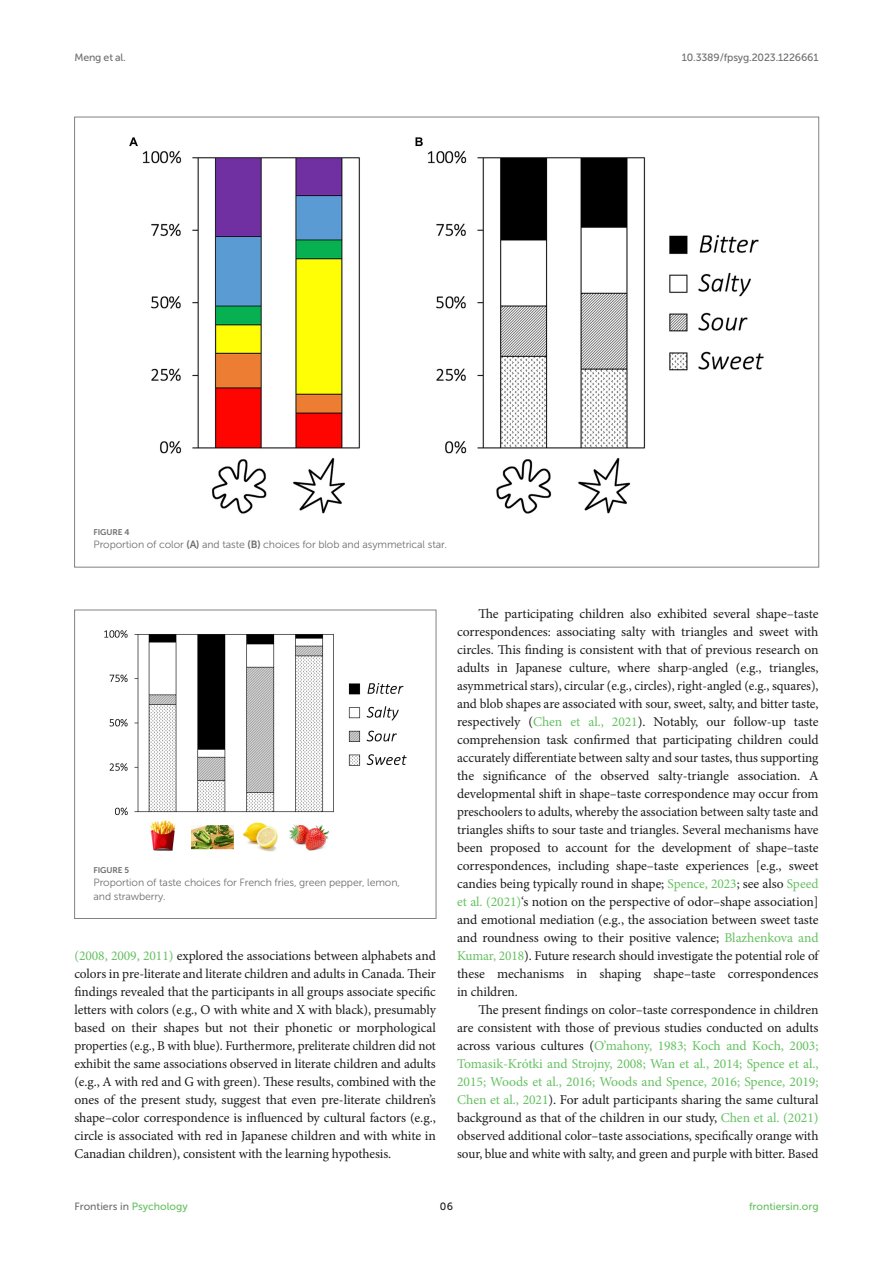
<style>
.page{position:relative;width:893px;height:1263px;background:#fff}
.page>*{position:absolute;margin:0;border:0;box-sizing:border-box;transform-origin:0 0}
.TEXT{font:13.5px/18px "Minion Pro";letter-spacing:-.005em;color:#1b1c1b;text-align:justify}
.FIG_LEG{font:10.5px/13.5px "Museo Sans 300";letter-spacing:-.01em;color:#706f70}
.t1{font:10.5px "Museo Sans 500";letter-spacing:-.015em;color:#706f70}
.t2{font:10.5px "Museo Sans 500";color:#65c161}
.t3{font:10.5px "Museo Sans 500";color:#1b1c1b}
.FIG_HD{font:8.25px "Museo Sans 700";letter-spacing:-.01em;color:#706f70}
.s1{font-family:"Museo Sans 700"}
.s2{color:#65c161}
</style>
<div class="page">
<img style="left:129px;top:137px;width:635px;height:377px">
<img style="left:104px;top:630px;width:303px;height:222px">
<div style="left:74px;top:610px;width:362px;height:309px;border:1px solid #808285"></div>
<p class="t1" style="left:74px;top:51px;width:53px">Meng et al.</p>
<p class="t1" style="left:682px;top:51px;width:138px">10.3389/fpsyg.2023.1226661</p>
<p class="FIG_HD" style="left:94px;top:527px;width:37px">FIGURE 4</p>
<p class="FIG_LEG" style="left:94px;top:538px;width:355px">Proportion of color <span class="s1">(A)</span> and taste <span class="s1">(B)</span> choices for blob and asymmetrical star.</p>
<p class="FIG_HD" style="left:94px;top:865px;width:37px">FIGURE 5</p>
<p class="FIG_LEG" style="left:94px;top:876px;width:308px">Proportion of taste choices for French fries, green pepper, lemon, and strawberry.</p>
<p class="TEXT" style="left:74px;top:947px;width:363px"><span class="s2">(2008, 2009, 2011)</span> explored the associations between alphabets and colors in pre-literate and literate children and adults in Canada. Their findings revealed that the participants in all groups associate specific letters with colors (e.g., O with white and X with black), presumably based on their shapes but not their phonetic or morphological properties (e.g., B with blue). Furthermore, preliterate children did not exhibit the same associations observed in literate children and adults (e.g., A with red and G with green). These results, combined with the ones of the present study, suggest that even pre-literate children’s shape–color correspondence is influenced by cultural factors (e.g., circle is associated with red in Japanese children and with white in Canadian children), consistent with the learning hypothesis.</p>
<p class="TEXT" style="left:457px;top:605px;width:363px;text-indent:21px">The participating children also exhibited several shape–taste correspondences: associating salty with triangles and sweet with circles. This finding is consistent with that of previous research on adults in Japanese culture, where sharp-angled (e.g., triangles, asymmetrical stars), circular (e.g., circles), right-angled (e.g., squares), and blob shapes are associated with sour, sweet, salty, and bitter taste, respectively (<span class="s2">Chen et al., 2021</span>). Notably, our follow-up taste comprehension task confirmed that participating children could accurately differentiate between salty and sour tastes, thus supporting the significance of the observed salty-triangle association. A developmental shift in shape–taste correspondence may occur from preschoolers to adults, whereby the association between salty taste and triangles shifts to sour taste and triangles. Several mechanisms have been proposed to account for the development of shape–taste correspondences, including shape–taste experiences [e.g., sweet candies being typically round in shape; <span class="s2">Spence, 2023</span>; see also <span class="s2">Speed et al. (2021)</span>‘s notion on the perspective of odor–shape association] and emotional mediation (e.g., the association between sweet taste and roundness owing to their positive valence; <span class="s2">Blazhenkova and Kumar, 2018</span>). Future research should investigate the potential role of these mechanisms in shaping shape–taste correspondences in children.</p>
<p class="TEXT" style="left:457px;top:1001px;width:363px;text-indent:21px">The present findings on color–taste correspondence in children are consistent with those of previous studies conducted on adults across various cultures (<span class="s2">O’mahony, 1983; Koch and Koch, 2003; Tomasik-Krótki and Strojny, 2008; Wan et al., 2014; Spence et al., 2015; Woods et al., 2016; Woods and Spence, 2016; Spence, 2019; Chen et al., 2021</span>). For adult participants sharing the same cultural background as that of the children in our study, <span class="s2">Chen et al. (2021) </span>observed additional color–taste associations, specifically orange with sour, blue and white with salty, and green and purple with bitter. Based</p>
<p class="t1" style="left:74px;top:1200px;width:115px">Frontiers in <span class="s2">Psychology</span></p>
<p class="t3" style="left:440px;top:1200px;width:15px">06</p>
<p class="t2" style="left:749px;top:1200px;width:71px">frontiersin.org</p>
</div>
